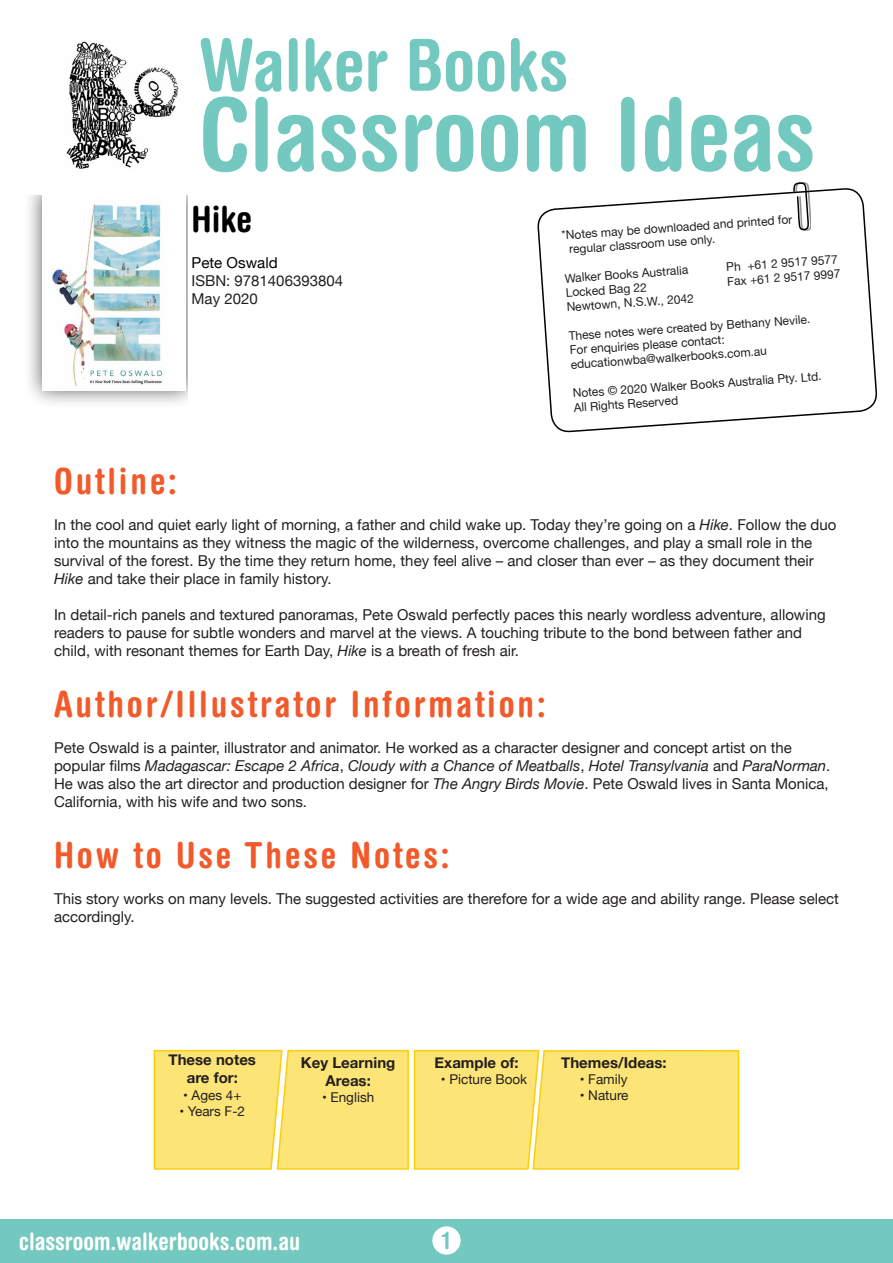
<style>
.page{position:relative;width:893px;height:1263px;background:#fff}
.page>*{position:absolute;margin:0;border:0;box-sizing:border-box;transform-origin:0 0}
.t1{font:700 condensed 100.5px "Helvetica Rounded";color:#73c9bf}
.t2{font:700 condensed 72px "Helvetica Rounded";color:#73c9bf}
.t3{font:700 condensed 36px "Helvetica Rounded";letter-spacing:.08em;color:#f15a2b}
.t4{font:700 condensed 36px "Helvetica Rounded";color:#000}
.t5{font:700 condensed 24px "Helvetica Rounded";color:#fffffd}
.t6{font:700 condensed 24px "Helvetica Rounded";color:#73c9bf}
.t7{font:15px/18px "Helvetica Neue";color:#231f20}
.t8{font:700 15px/18px "Helvetica Neue";color:#231f20;text-align:center}
.t9{font:15px "Helvetica Neue";color:#000}
.t10{font:13.5px "Helvetica Neue";color:#231f20}
.t11{font:12px/14.4px "Helvetica Neue";color:#231f20}
.s1{font-style:italic}
</style>
<div class="page">
<div style="left:0;top:1219px;width:893px;height:44px;background:#73c9bf"></div>
<img style="left:66px;top:41px;width:113px;height:128px">
<svg style="left:153px;top:1049px;width:587px;height:121px;background:#fce377"></svg>
<svg style="left:537px;top:188px;width:340px;height:245px"></svg>
<div style="left:795px;top:182px;width:16px;height:48px;background:#231f20;opacity:.5"></div>
<svg style="left:792px;top:182px;width:17px;height:50px"></svg>
<div style="left:432px;top:1226px;width:29px;height:28px;background:#fff;border-radius:50%"></div>
<div style="left:24px;top:196px;width:163px;height:213px;background:#231f20;opacity:.75"></div>
<img style="left:43px;top:196px;width:142px;height:194px">
<h2 class="t2" style="left:199px;top:21px;width:371px">Walker Books</h2>
<h1 class="t1" style="left:199px;top:74px;width:618px">Classroom Ideas</h1>
<h3 class="t4" style="left:192px;top:198px;width:62px">Hike</h3>
<p class="t9" style="left:192px;top:252px;width:88px">Pete Oswald</p>
<p class="t7" style="left:192px;top:273px;width:153px">ISBN: 9781406393804<br>May 2020</p>
<p class="t11" style="left:568px;top:228px;width:226px;text-indent:-7px;rotate:-4deg">*Notes may be downloaded and printed for regular classroom use only.</p>
<p class="t11" style="left:564px;top:272px;width:125px;rotate:-4deg">Walker Books Australia</p>
<p class="t11" style="left:726px;top:260px;width:113px;rotate:-4deg">Ph +61 2 9517 9577</p>
<p class="t11" style="left:727px;top:275px;width:115px;rotate:-4deg">Fax +61 2 9517 9997</p>
<p class="t11" style="left:565px;top:286px;width:83px;rotate:-4deg">Locked Bag 22</p>
<p class="t11" style="left:566px;top:300px;width:129px;rotate:-4deg">Newtown, N.S.W., 2042</p>
<p class="t11" style="left:568px;top:329px;width:244px;rotate:-4deg">These notes were created by Bethany Nevile.<br>For enquiries please contact: educationwba@walkerbooks.com.au</p>
<p class="t11" style="left:572px;top:387px;width:251px;rotate:-4deg">Notes © 2020 Walker Books Australia Pty. Ltd.<br>All Rights Reserved</p>
<h3 class="t3" style="left:54px;top:459px;width:124px">Outline:</h3>
<p class="t7" style="left:54px;top:516px;width:784px">In the cool and quiet early light of morning, a father and child wake up. Today they’re going on a <span class="s1">Hike</span>. Follow the duo into the mountains as they witness the magic of the wilderness, overcome challenges, and play a small role in the survival of the forest. By the time they return home, they feel alive – and closer than ever – as they document their <span class="s1">Hike</span> and take their place in family history.</p>
<p class="t7" style="left:54px;top:606px;width:773px">In detail-rich panels and textured panoramas, Pete Oswald perfectly paces this nearly wordless adventure, allowing readers to pause for subtle wonders and marvel at the views. A touching tribute to the bond between father and child, with resonant themes for Earth Day, <span class="s1">Hike</span> is a breath of fresh air.</p>
<h3 class="t3" style="left:54px;top:682px;width:493px">Author/Illustrator Information:</h3>
<p class="t7" style="left:54px;top:740px;width:778px">Pete Oswald is a painter, illustrator and animator. He worked as a character designer and concept artist on the popular films <span class="s1">Madagascar: Escape 2 Africa</span>, <span class="s1">Cloudy with a Chance of Meatballs</span>, <span class="s1">Hotel Transylvania</span> and <span class="s1">ParaNorman</span>.<br>He was also the art director and production designer for <span class="s1">The Angry Birds Movie</span>. Pete Oswald lives in Santa Monica, California, with his wife and two sons.</p>
<h3 class="t3" style="left:54px;top:833px;width:397px">How to Use These Notes:</h3>
<p class="t7" style="left:54px;top:891px;width:786px">This story works on many levels. The suggested activities are therefore for a wide age and ability range. Please select accordingly.</p>
<p class="t8" style="left:169px;top:1051px;width:89px">These notes are for:</p>
<p class="t10" style="left:183px;top:1085px;width:60px">• Ages 4+</p>
<p class="t10" style="left:179px;top:1101px;width:67px">• Years F-2</p>
<p class="t8" style="left:301px;top:1053px;width:96px">Key Learning<br>Areas:</p>
<p class="t10" style="left:322px;top:1087px;width:54px">• English</p>
<p class="t8" style="left:435px;top:1053px;width:86px">Example of:</p>
<p class="t10" style="left:441px;top:1069px;width:88px">• Picture Book</p>
<p class="t8" style="left:561px;top:1053px;width:107px">Themes/Ideas:</p>
<p class="t10" style="left:580px;top:1069px;width:49px">• Family</p>
<p class="t10" style="left:580px;top:1086px;width:50px">• Nature</p>
<h3 class="t5" style="left:19px;top:1226px;width:283px">classroom.walkerbooks.com.au</h3>
<h3 class="t6" style="left:442px;top:1226px;width:9px">1</h3>
</div>
